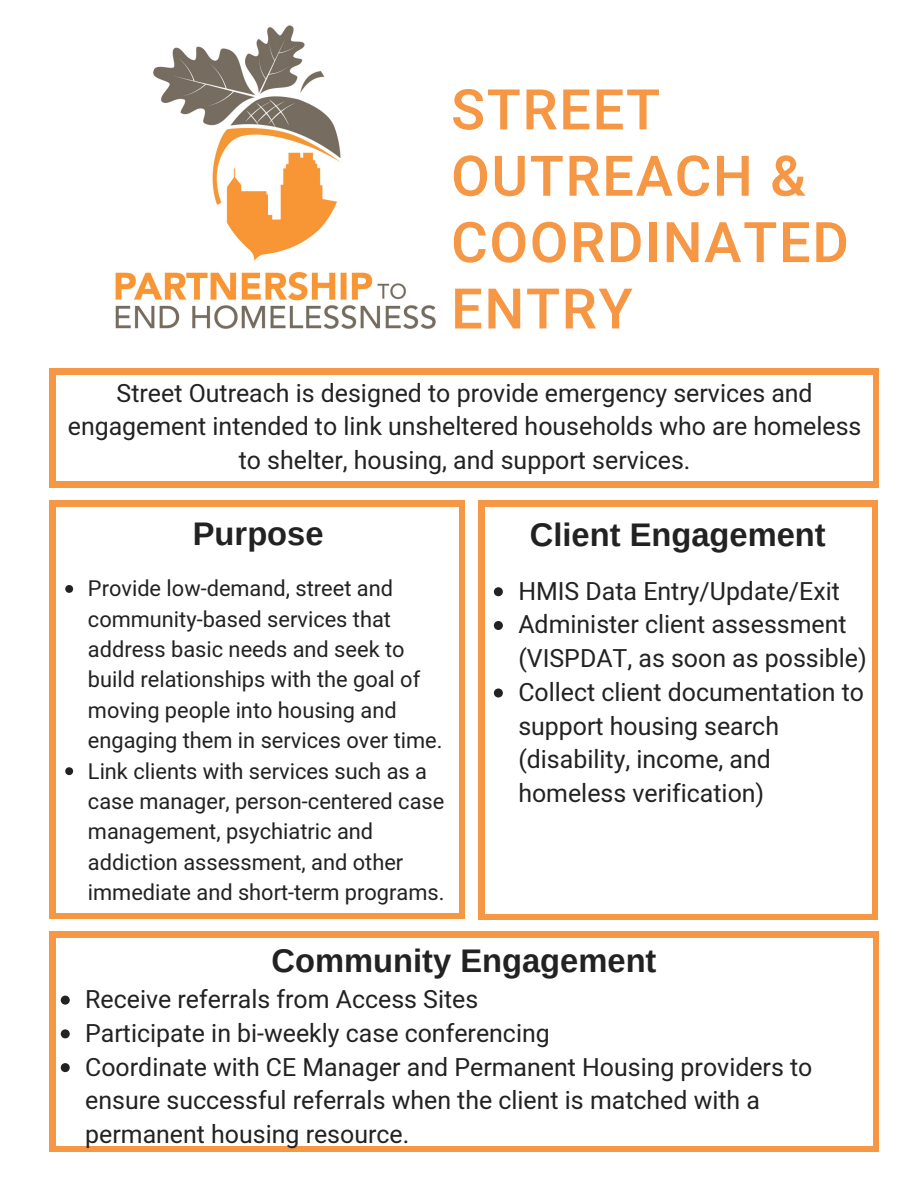
<style>
.page{position:relative;width:918px;height:1188px;background:#fff}
.page>*{position:absolute;margin:0;border:0;box-sizing:border-box;transform-origin:0 0}
.t1{font:500 55.95px/66.3px "Heebo";letter-spacing:.03em;color:#f59744}
.t2{font:700 32.7px "Arimo";color:#222}
.t3{font:24.9px/33.8px "Heebo";color:#222}
.t4{font:21.75px/30.3px "Heebo";color:#222}
</style>
<div class="page">
<img style="left:115px;top:25px;width:321px;height:304px">
<svg style="left:460px;top:913px;width:5px;height:6px"></svg>
<div style="left:50px;top:507px;width:6px;height:406px;background:#f59744"></div>
<svg style="left:50px;top:913px;width:6px;height:6px"></svg>
<div style="left:459px;top:507px;width:6px;height:406px;background:#f59744"></div>
<div style="left:56px;top:913px;width:404px;height:6px;background:#f59744"></div>
<svg style="left:460px;top:501px;width:5px;height:6px"></svg>
<svg style="left:50px;top:501px;width:6px;height:6px"></svg>
<div style="left:56px;top:501px;width:404px;height:6px;background:#f59744"></div>
<svg style="left:873px;top:914px;width:5px;height:6px"></svg>
<div style="left:478px;top:507px;width:7px;height:407px;background:#f59744"></div>
<div style="left:478px;top:914px;width:7px;height:6px;background:#f59744"></div>
<div style="left:872px;top:507px;width:6px;height:407px;background:#f59744"></div>
<div style="left:484px;top:914px;width:389px;height:6px;background:#f59744"></div>
<svg style="left:873px;top:501px;width:5px;height:6px"></svg>
<div style="left:478px;top:501px;width:7px;height:6px;background:#f59744"></div>
<div style="left:484px;top:501px;width:389px;height:6px;background:#f59744"></div>
<svg style="left:874px;top:1146px;width:5px;height:6px"></svg>
<div style="left:50px;top:938px;width:6px;height:208px;background:#f59744"></div>
<svg style="left:50px;top:1146px;width:6px;height:6px"></svg>
<div style="left:873px;top:938px;width:6px;height:208px;background:#f59744"></div>
<div style="left:56px;top:1146px;width:818px;height:6px;background:#f59744"></div>
<svg style="left:874px;top:932px;width:5px;height:6px"></svg>
<svg style="left:50px;top:932px;width:6px;height:6px"></svg>
<div style="left:56px;top:932px;width:818px;height:6px;background:#f59744"></div>
<svg style="left:65px;top:585px;width:8px;height:8px"></svg>
<svg style="left:65px;top:767px;width:8px;height:8px"></svg>
<svg style="left:494px;top:587px;width:9px;height:9px"></svg>
<svg style="left:494px;top:621px;width:9px;height:9px"></svg>
<svg style="left:494px;top:688px;width:9px;height:10px"></svg>
<svg style="left:61px;top:996px;width:9px;height:9px"></svg>
<svg style="left:61px;top:1029px;width:9px;height:9px"></svg>
<svg style="left:61px;top:1063px;width:9px;height:9px"></svg>
<svg style="left:874px;top:482px;width:5px;height:6px"></svg>
<div style="left:50px;top:374px;width:6px;height:108px;background:#f59744"></div>
<svg style="left:50px;top:482px;width:6px;height:6px"></svg>
<div style="left:873px;top:374px;width:6px;height:108px;background:#f59744"></div>
<div style="left:56px;top:482px;width:818px;height:6px;background:#f59744"></div>
<svg style="left:874px;top:368px;width:5px;height:6px"></svg>
<svg style="left:50px;top:368px;width:6px;height:6px"></svg>
<div style="left:56px;top:368px;width:818px;height:6px;background:#f59744"></div>
<h1 class="t1" style="left:451px;top:79px;width:399px">STREET<br>OUTREACH &amp;<br>COORDINATED<br>ENTRY</h1>
<p class="t3" style="left:68px;top:377px;width:795px;text-align:center">Street Outreach is designed to provide emergency services and engagement intended to link unsheltered households who are homeless to shelter, housing, and support services.</p>
<h2 class="t2" style="left:193px;top:515px;width:132px">Purpose</h2>
<h2 class="t2" style="left:530px;top:516px;width:297px">Client Engagement</h2>
<p class="t4" style="left:88px;top:574px;width:358px">Provide low-demand, street and community-based services that address basic needs and seek to build relationships with the goal of moving people into housing and engaging them in services over time.<br>Link clients with services such as a case manager, person-centered case management, psychiatric and addiction assessment, and other immediate and short-term programs.</p>
<p class="t3" style="left:518px;top:575px;width:350px">HMIS Data Entry/Update/Exit<br>Administer client assessment (VISPDAT, as soon as possible)<br>Collect client documentation to support housing search (disability, income, and homeless verification)</p>
<h2 class="t2" style="left:272px;top:942px;width:386px">Community Engagement</h2>
<p class="t3" style="left:85px;top:983px;width:729px">Receive referrals from Access Sites<br>Participate in bi-weekly case conferencing<br>Coordinate with CE Manager and Permanent Housing providers to ensure successful referrals when the client is matched with a permanent housing resource.</p>
</div>
